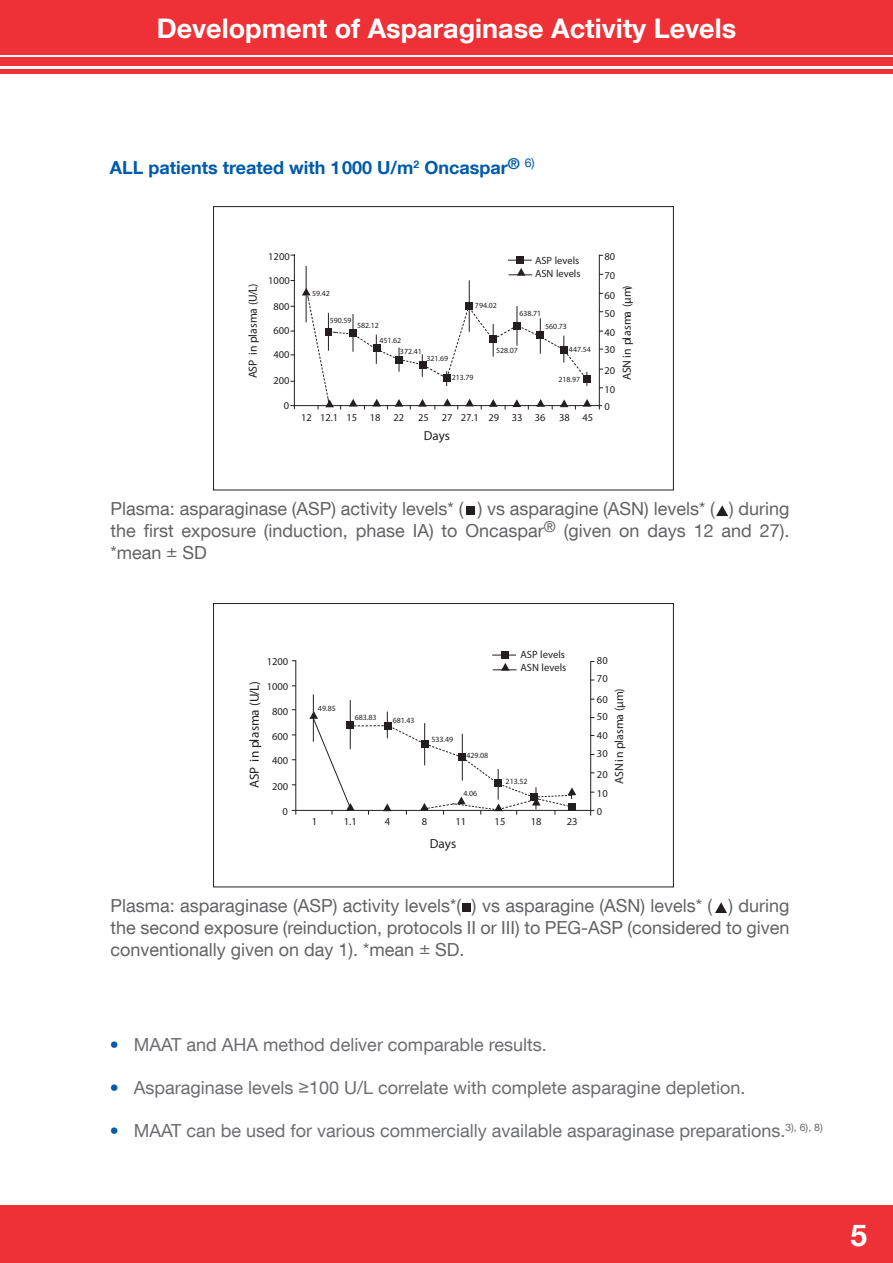
<style>
.page{position:relative;width:893px;height:1263px;background:#fff}
.page>*{position:absolute;margin:0;border:0;box-sizing:border-box;transform-origin:0 0}
.t1{font:700 30px "Helvetica Neue LT Com";color:#fff}
.t2{font:700 27px "Helvetica Neue LT Com";color:#fff}
.t3{font:18px/21.6px "Helvetica Neue LT Com";color:#636366;text-align:justify}
.t4{font:18px "Helvetica Neue LT Com";color:#6c6d70}
.t5{font:700 18px "Helvetica Neue LT Com";color:#015aaa}
.t6{font:900 condensed 13.2px "Helvetica";color:#231f20}
.t7{font:900 condensed 13.05px "Helvetica";color:#231f20}
.t8{font:900 condensed 11.85px "Helvetica";letter-spacing:.015em;color:#231f20}
.t9{font:900 condensed 11.7px "Helvetica";letter-spacing:.015em;color:#231f20}
.t10{font:900 condensed 10.5px/17.9px "Helvetica";color:#231f20}
.t11{font:900 condensed 7.95px "Helvetica";color:#231f20}
.t12{font:900 condensed 7.8px/10.9px "Helvetica";color:#231f20}
.s1{color:#015aaa}
</style>
<div class="page">
<div style="left:0;top:0;width:893px;height:54px;background:#ee3136"></div>
<div style="left:0;top:69px;width:893px;height:5px;background:#ee3136"></div>
<div style="left:0;top:57px;width:893px;height:9px;background:#ee3136"></div>
<div style="left:0;top:1205px;width:893px;height:58px;background:#ee3136"></div>
<div style="left:213px;top:603px;width:461px;height:284px;border:1px solid #231f20"></div>
<hr style="left:292px;top:810px;width:302px;height:1px;background:#231f20">
<hr style="left:313px;top:694px;width:1px;height:48px;background:#231f20">
<hr style="left:350px;top:700px;width:1px;height:49px;background:#231f20">
<div style="left:501px;top:651px;width:7px;height:8px;background:#231f20"></div>
<svg style="left:492px;top:655px;width:24px;height:1px"></svg>
<svg style="left:493px;top:663px;width:24px;height:8px"></svg>
<hr style="left:295px;top:660px;width:1px;height:155px;background:#231f20">
<hr style="left:590px;top:661px;width:1px;height:154px;background:#231f20">
<svg style="left:309px;top:711px;width:267px;height:104px"></svg>
<div style="left:213px;top:206px;width:461px;height:284px;border:1px solid #231f20"></div>
<hr style="left:294px;top:254px;width:1px;height:155px;background:#231f20">
<hr style="left:599px;top:255px;width:1px;height:154px;background:#231f20">
<hr style="left:290px;top:405px;width:312px;height:1px;background:#231f20">
<div style="left:517px;top:257px;width:7px;height:7px;background:#231f20"></div>
<svg style="left:508px;top:260px;width:24px;height:1px"></svg>
<svg style="left:509px;top:268px;width:23px;height:8px"></svg>
<hr style="left:306px;top:266px;width:1px;height:56px;background:#231f20">
<hr style="left:469px;top:280px;width:1px;height:52px;background:#231f20">
<svg style="left:302px;top:288px;width:289px;height:121px"></svg>
<div style="left:466px;top:507px;width:9px;height:8px;background:#231f20"></div>
<svg style="left:716px;top:505px;width:12px;height:11px"></svg>
<div style="left:463px;top:903px;width:8px;height:9px;background:#231f20"></div>
<svg style="left:715px;top:902px;width:12px;height:11px"></svg>
<h2 class="t2" style="left:157px;top:11px;width:581px">Development of Asparaginase Activity Levels</h2>
<p class="t5" style="left:110px;top:156px;width:426px">ALL patients treated with 1000 U/m<sup>2</sup> Oncaspar<sup>®</sup> <sup>6)</sup></p>
<p class="t9" style="left:246px;top:378px;width:96px;rotate:-90deg">ASP in plasma (U/L)</p>
<p class="t10" style="left:268px;top:247px;width:23px">1200</p>
<p class="t10" style="left:268px;top:272px;width:23px">1000</p>
<p class="t10" style="left:273px;top:297px;width:18px">800</p>
<p class="t10" style="left:273px;top:321px;width:18px">600</p>
<p class="t10" style="left:273px;top:346px;width:18px">400</p>
<p class="t10" style="left:273px;top:371px;width:18px">200</p>
<p class="t10" style="left:284px;top:397px;width:7px">0</p>
<p class="t12" style="left:312px;top:288px;width:19px">59.42</p>
<p class="t12" style="left:330px;top:314px;width:23px">590.59</p>
<p class="t12" style="left:357px;top:319px;width:23px">582.12</p>
<p class="t12" style="left:475px;top:300px;width:23px">794.02</p>
<p class="t10" style="left:535px;top:254px;width:47px;line-height:12.6px">ASP levels<br>ASN levels</p>
<p class="t12" style="left:519px;top:308px;width:23px">638.71</p>
<p class="t12" style="left:545px;top:321px;width:23px">560.73</p>
<p class="t12" style="left:400px;top:335px;width:23px;text-indent:-21px">451.62<br>372.41</p>
<p class="t12" style="left:427px;top:353px;width:23px">321.69</p>
<p class="t12" style="left:452px;top:372px;width:23px">213.79</p>
<p class="t12" style="left:496px;top:345px;width:23px">528.07</p>
<p class="t12" style="left:569px;top:343px;width:23px">447.54</p>
<p class="t12" style="left:558px;top:374px;width:23px">218.97</p>
<p class="t10" style="left:301px;top:409px;width:105px">12 12.1 15 18 22</p>
<p class="t10" style="left:418px;top:409px;width:129px">25 27 27.1 29 33 36</p>
<p class="t10" style="left:559px;top:409px;width:36px">38 45</p>
<p class="t7" style="left:424px;top:428px;width:28px">Days</p>
<p class="t10" style="left:604px;top:248px;width:12px;line-height:18.3px">80<br>70</p>
<p class="t10" style="left:604px;top:286px;width:12px">60<br>50</p>
<p class="t10" style="left:604px;top:323px;width:12px">40<br>30</p>
<p class="t10" style="left:604px;top:360px;width:12px;line-height:18.9px">20<br>10</p>
<p class="t10" style="left:604px;top:398px;width:7px">0</p>
<p class="t9" style="left:620px;top:380px;width:96px;rotate:-90deg">ASN in plasma ( m)</p>
<p class="t3" style="left:111px;top:498px;width:680px">Plasma: asparaginase (ASP) activity levels* ( ) vs asparagine (ASN) levels* ( ) during the first exposure (induction, phase IA) to Oncaspar<sup>®</sup> (given on days 12 and 27). *mean ± SD</p>
<p class="t10" style="left:267px;top:652px;width:23px">1200</p>
<p class="t10" style="left:267px;top:677px;width:23px">1000</p>
<p class="t10" style="left:272px;top:703px;width:18px">800</p>
<p class="t10" style="left:272px;top:727px;width:18px">600</p>
<p class="t10" style="left:272px;top:751px;width:18px">400</p>
<p class="t10" style="left:272px;top:777px;width:18px">200</p>
<p class="t10" style="left:283px;top:803px;width:7px">0</p>
<p class="t6" style="left:246px;top:788px;width:108px;rotate:-90deg">ASP in plasma (U/L)</p>
<p class="t11" style="left:318px;top:704px;width:19px">49.85</p>
<p class="t11" style="left:355px;top:712px;width:23px">683.83</p>
<p class="t11" style="left:393px;top:716px;width:23px">681.43</p>
<p class="t11" style="left:431px;top:734px;width:23px">533.49</p>
<p class="t11" style="left:466px;top:750px;width:23px">429.08</p>
<p class="t11" style="left:463px;top:788px;width:15px">4.06</p>
<p class="t10" style="left:520px;top:648px;width:47px;line-height:12.6px">ASP levels<br>ASN levels</p>
<p class="t11" style="left:506px;top:776px;width:23px">213.52</p>
<p class="t10" style="left:312px;top:812px;width:7px">1</p>
<p class="t10" style="left:344px;top:812px;width:14px">1.1</p>
<p class="t10" style="left:385px;top:812px;width:7px">4</p>
<p class="t10" style="left:422px;top:812px;width:7px">8</p>
<p class="t10" style="left:455px;top:812px;width:12px">11</p>
<p class="t10" style="left:495px;top:812px;width:12px">15</p>
<p class="t10" style="left:531px;top:812px;width:12px">18</p>
<p class="t10" style="left:567px;top:812px;width:12px">23</p>
<p class="t6" style="left:430px;top:835px;width:28px">Days</p>
<p class="t10" style="left:597px;top:651px;width:12px;line-height:18.5px">80<br>70</p>
<p class="t10" style="left:597px;top:690px;width:12px">60<br>50</p>
<p class="t10" style="left:597px;top:727px;width:12px">40<br>30</p>
<p class="t10" style="left:597px;top:764px;width:12px;line-height:19px">20<br>10</p>
<p class="t10" style="left:597px;top:802px;width:7px">0</p>
<p class="t8" style="left:612px;top:784px;width:97px;rotate:-90deg">ASN in plasma ( m)</p>
<p class="t3" style="left:111px;top:895px;width:680px">Plasma: asparaginase (ASP) activity levels*( ) vs asparagine (ASN) levels* ( ) during the second exposure (reinduction, protocols II or III) to PEG-ASP (considered to given conventionally given on day 1). *mean ± SD.</p>
<p class="t4" style="left:110px;top:1033px;width:438px"><span class="s1">•</span> MAAT and AHA method deliver comparable results.</p>
<p class="t4" style="left:110px;top:1076px;width:637px"><span class="s1">•</span> Asparaginase levels ≥100 U/L correlate with complete asparagine depletion.</p>
<p class="t4" style="left:110px;top:1119px;width:714px"><span class="s1">•</span> MAAT can be used for various commercially available asparaginase preparations.<sup>3),</sup> <sup>6),</sup> <sup>8)</sup></p>
<h1 class="t1" style="left:850px;top:1216px;width:18px">5</h1>
</div>
